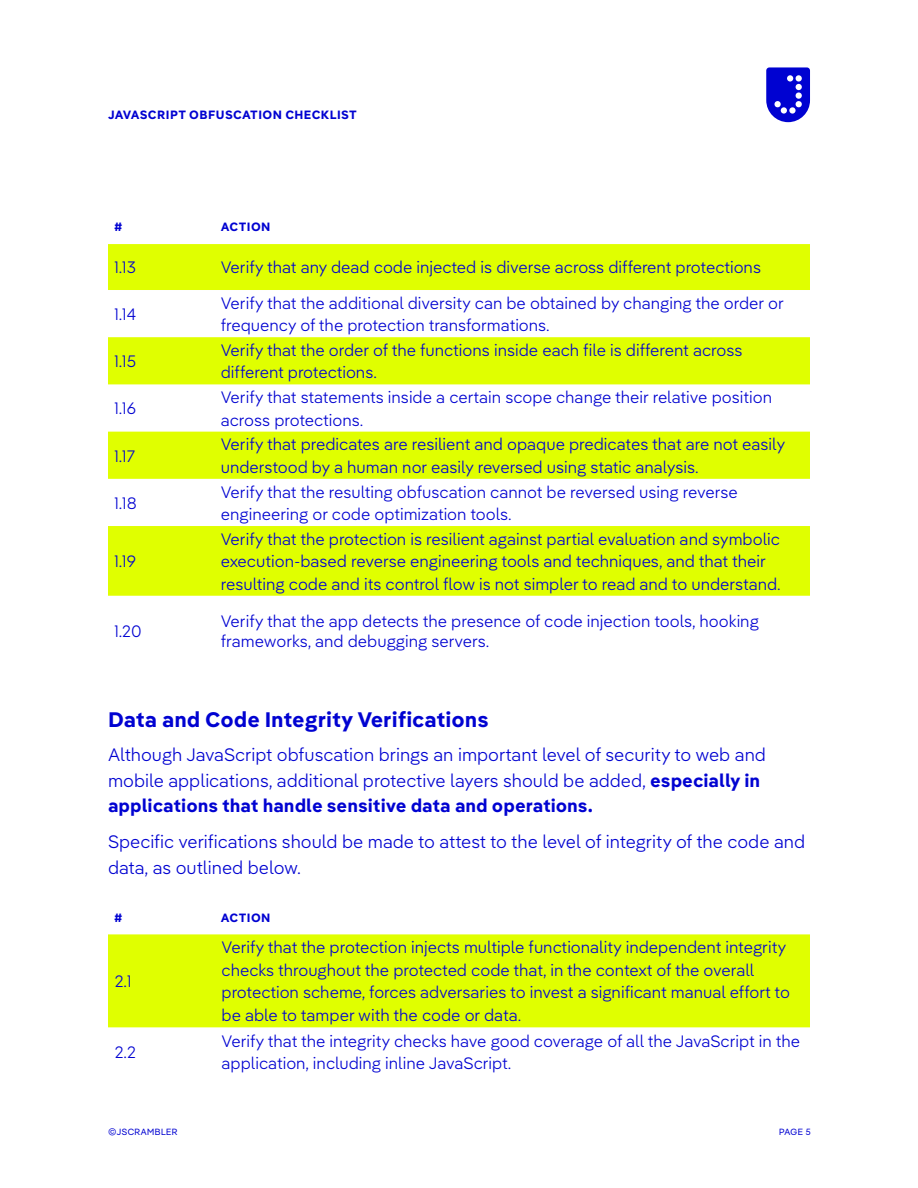
<style>
.page{position:relative;width:918px;height:1188px;background:#fff}
.page>*{position:absolute;margin:0;border:0;box-sizing:border-box;transform-origin:0 0}
.t1{font:700 21px "Pangea Text";color:#0002d1}
.t2{font:300 18px/25.5px "Pangea Text";color:#0002d1}
.t3{font:300 16.5px/22.5px "Pangea Text";color:#0002d1}
.t4{font:700 12px "Pangea Text";letter-spacing:.035em;color:#0002d1}
.t5{font:9px "Pangea";letter-spacing:.06em;color:#0002d1}
.s1{font-weight:700}
</style>
<div class="page">
<svg style="left:766px;top:67px;width:44px;height:55px;background:#3032d9"></svg>
<div style="left:781px;top:107px;width:6px;height:7px;background:#fff;border-radius:50%"></div>
<svg style="left:108px;top:244px;width:702px;height:352px;fill:#e0ff00"></svg>
<div style="left:108px;top:934px;width:702px;height:93px;background:#e0ff00"></div>
<p class="t4" style="left:108px;top:106px;width:250px">JAVASCRIPT OBFUSCATION CHECKLIST</p>
<p class="t4" style="left:114px;top:218px;width:10px">#</p>
<p class="t4" style="left:221px;top:218px;width:51px">ACTION</p>
<p class="t3" style="left:114px;top:255px;width:24px">1.13</p>
<p class="t3" style="left:221px;top:255px;width:542px">Verify that any dead code injected is diverse across different protections</p>
<p class="t3" style="left:114px;top:302px;width:24px">1.14</p>
<p class="t3" style="left:221px;top:290px;width:564px">Verify that the additional diversity can be obtained by changing the order or frequency of the protection transformations.</p>
<p class="t3" style="left:114px;top:349px;width:24px">1.15</p>
<p class="t3" style="left:114px;top:396px;width:23px">1.16</p>
<p class="t3" style="left:114px;top:443px;width:23px">1.17</p>
<p class="t3" style="left:114px;top:490px;width:24px">1.18</p>
<p class="t3" style="left:114px;top:549px;width:24px">1.19</p>
<p class="t3" style="left:221px;top:338px;width:523px">Verify that the order of the functions inside each file is different across different protections.</p>
<p class="t3" style="left:221px;top:385px;width:553px">Verify that statements inside a certain scope change their relative position across protections.</p>
<p class="t3" style="left:221px;top:432px;width:566px">Verify that predicates are resilient and opaque predicates that are not easily understood by a human nor easily reversed using static analysis.</p>
<p class="t3" style="left:221px;top:479px;width:519px">Verify that the resulting obfuscation cannot be reversed using reverse engineering or code optimization tools.</p>
<p class="t3" style="left:221px;top:526px;width:561px">Verify that the protection is resilient against partial evaluation and symbolic execution-based reverse engineering tools and techniques, and that their resulting code and its control flow is not simpler to read and to understand.</p>
<p class="t3" style="left:114px;top:619px;width:29px">1.20</p>
<p class="t3" style="left:221px;top:610px;width:540px;line-height:19.8px">Verify that the app detects the presence of code injection tools, hooking frameworks, and debugging servers.</p>
<p class="t1" style="left:108px;top:704px;width:382px">Data and Code Integrity Verifications</p>
<p class="t2" style="left:108px;top:741px;width:659px">Although JavaScript obfuscation brings an important level of security to web and mobile applications, additional protective layers should be added, <span class="s1">especially in applications that handle sensitive data and operations.</span></p>
<p class="t2" style="left:108px;top:828px;width:699px">Specific verifications should be made to attest to the level of integrity of the code and data, as outlined below.</p>
<p class="t4" style="left:114px;top:908px;width:10px">#</p>
<p class="t4" style="left:221px;top:908px;width:51px">ACTION</p>
<p class="t3" style="left:115px;top:969px;width:18px">2.1</p>
<p class="t3" style="left:115px;top:1040px;width:23px">2.2</p>
<p class="t3" style="left:222px;top:935px;width:570px">Verify that the protection injects multiple functionality independent integrity checks throughout the protected code that, in the context of the overall protection scheme, forces adversaries to invest a significant manual effort to be able to tamper with the code or data.</p>
<p class="t3" style="left:222px;top:1029px;width:580px">Verify that the integrity checks have good coverage of all the JavaScript in the application, including inline JavaScript.</p>
<p class="t5" style="left:109px;top:1126px;width:71px">©JSCRAMBLER</p>
<p class="t5" style="left:779px;top:1126px;width:33px">PAGE 5</p>
</div>
